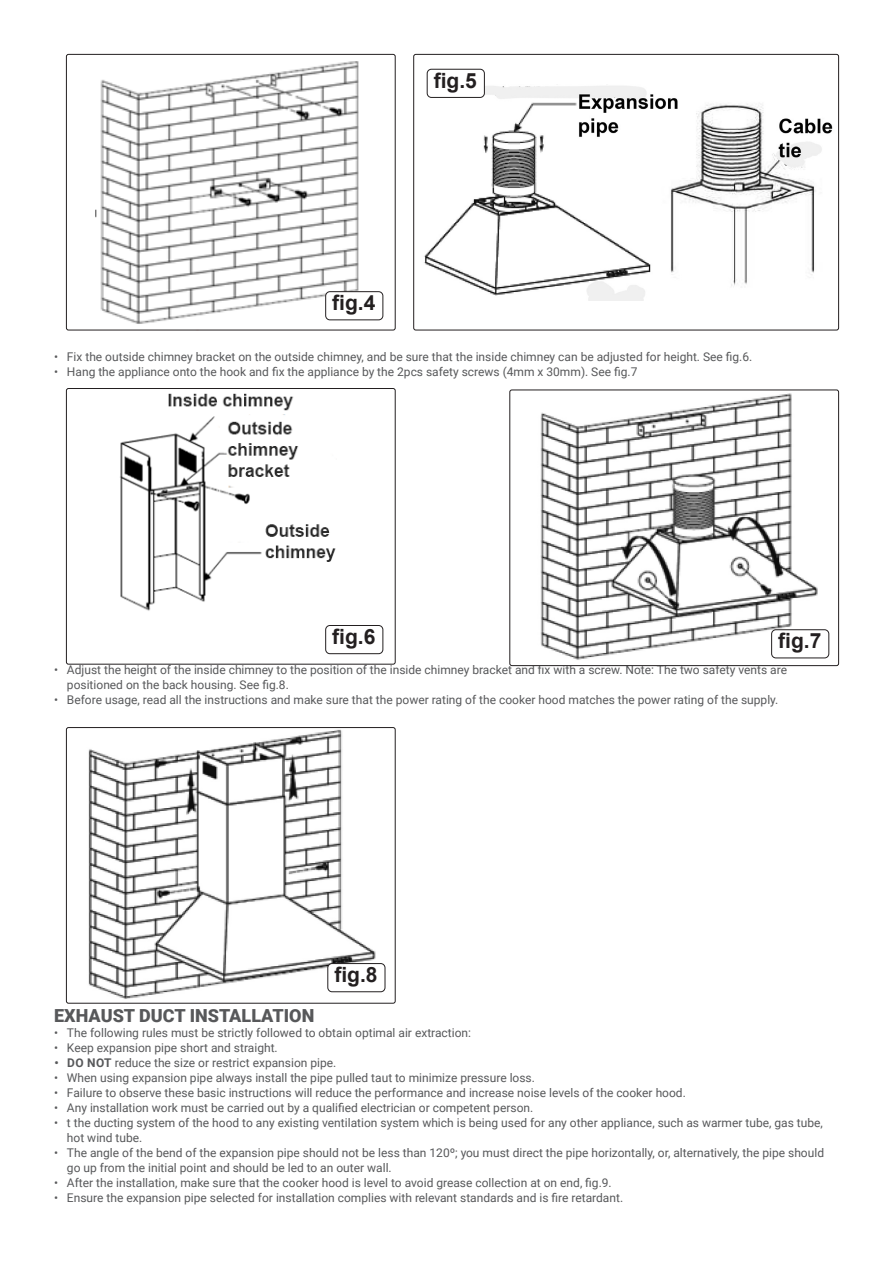
<style>
.page{position:relative;width:893px;height:1263px;background:#fff}
.page>*{position:absolute;margin:0;border:0;box-sizing:border-box;transform-origin:0 0}
.t1{font:700 21px "Arial";color:#231f20}
.Section_Header{font:900 18px "Roboto";color:#57585a}
.t2{font:12px/15px "Roboto";color:#57585a}
.s1{font-weight:700}
</style>
<div class="page">
<img style="left:95px;top:61px;width:271px;height:263px">
<div style="left:66px;top:54px;width:330px;height:276px;border:1px solid #231f20;border-radius:2px"></div>
<img style="left:120px;top:393px;width:216px;height:218px">
<div style="left:66px;top:388px;width:330px;height:276px;border:1px solid #231f20;border-radius:2px"></div>
<img style="left:540px;top:393px;width:282px;height:267px">
<div style="left:509px;top:390px;width:330px;height:276px;border:1px solid #231f20;border-radius:2px"></div>
<div style="left:326px;top:292px;width:57px;height:28px;background:#fff;border-radius:4px"></div>
<div style="left:325px;top:291px;width:58px;height:29px;border:1px solid #231f20;border-radius:4px"></div>
<div style="left:325px;top:625px;width:58px;height:29px;border:1px solid #231f20;border-radius:4px"></div>
<div style="left:772px;top:630px;width:57px;height:28px;background:#fff;border-radius:4px"></div>
<div style="left:771px;top:629px;width:58px;height:29px;border:1px solid #231f20;border-radius:4px"></div>
<img style="left:424px;top:84px;width:409px;height:216px">
<div style="left:413px;top:54px;width:426px;height:276px;border:1px solid #231f20;border-radius:2px"></div>
<div style="left:427px;top:69px;width:57px;height:28px;background:#fff;border-radius:4px"></div>
<div style="left:427px;top:69px;width:58px;height:29px;border:1px solid #231f20;border-radius:4px"></div>
<img style="left:88px;top:729px;width:292px;height:270px">
<div style="left:66px;top:727px;width:330px;height:276px;border:1px solid #231f20;border-radius:2px"></div>
<div style="left:328px;top:963px;width:57px;height:29px;background:#fff;border-radius:4px"></div>
<div style="left:327px;top:963px;width:58px;height:29px;border:1px solid #231f20;border-radius:4px"></div>
<p class="t1" style="left:434px;top:66px;width:45px">fig.5</p>
<p class="t1" style="left:332px;top:288px;width:45px">fig.4</p>
<p class="t2" style="left:54px;top:348px;width:700px">• Fix the outside chimney bracket on the outside chimney, and be sure that the inside chimney can be adjusted for height. See fig.6.</p>
<p class="t2" style="left:54px;top:363px;width:585px">• Hang the appliance onto the hook and fix the appliance by the 2pcs safety screws (4mm x 30mm). See fig.7</p>
<p class="t1" style="left:332px;top:622px;width:45px">fig.6</p>
<p class="t1" style="left:778px;top:626px;width:45px">fig.7</p>
<p class="t2" style="left:67px;top:662px;width:722px;text-indent:-13px">• Adjust the height of the inside chimney to the position of the inside chimney bracket and fix with a screw. Note: The two safety vents are positioned on the back housing. See fig.8.</p>
<p class="t2" style="left:54px;top:692px;width:726px">• Before usage, read all the instructions and make sure that the power rating of the cooker hood matches the power rating of the supply.</p>
<p class="t1" style="left:334px;top:960px;width:45px">fig.8</p>
<p class="Section_Header" style="left:54px;top:1003px;width:262px">EXHAUST DUCT INSTALLATION</p>
<p class="t2" style="left:54px;top:1025px;width:418px">• The following rules must be strictly followed to obtain optimal air extraction:</p>
<p class="t2" style="left:54px;top:1040px;width:225px">• Keep expansion pipe short and straight.</p>
<p class="t2" style="left:54px;top:1055px;width:283px"><span class="s1">• DO NOT</span> reduce the size or restrict expansion pipe.</p>
<p class="t2" style="left:54px;top:1070px;width:482px">• When using expansion pipe always install the pipe pulled taut to minimize pressure loss.</p>
<p class="t2" style="left:54px;top:1085px;width:633px">• Failure to observe these basic instructions will reduce the performance and increase noise levels of the cooker hood.</p>
<p class="t2" style="left:54px;top:1100px;width:481px">• Any installation work must be carried out by a qualified electrician or competent person.</p>
<p class="t2" style="left:67px;top:1115px;width:757px;text-indent:-13px">• t the ducting system of the hood to any existing ventilation system which is being used for any other appliance, such as warmer tube, gas tube, hot wind tube.</p>
<p class="t2" style="left:67px;top:1145px;width:759px;text-indent:-13px">• The angle of the bend of the expansion pipe should not be less than 120º; you must direct the pipe horizontally, or, alternatively, the pipe should go up from the initial point and should be led to an outer wall.</p>
<p class="t2" style="left:54px;top:1175px;width:559px">• After the installation, make sure that the cooker hood is level to avoid grease collection at on end, fig.9.</p>
<p class="t2" style="left:54px;top:1190px;width:570px">• Ensure the expansion pipe selected for installation complies with relevant standards and is fire retardant.</p>
</div>
